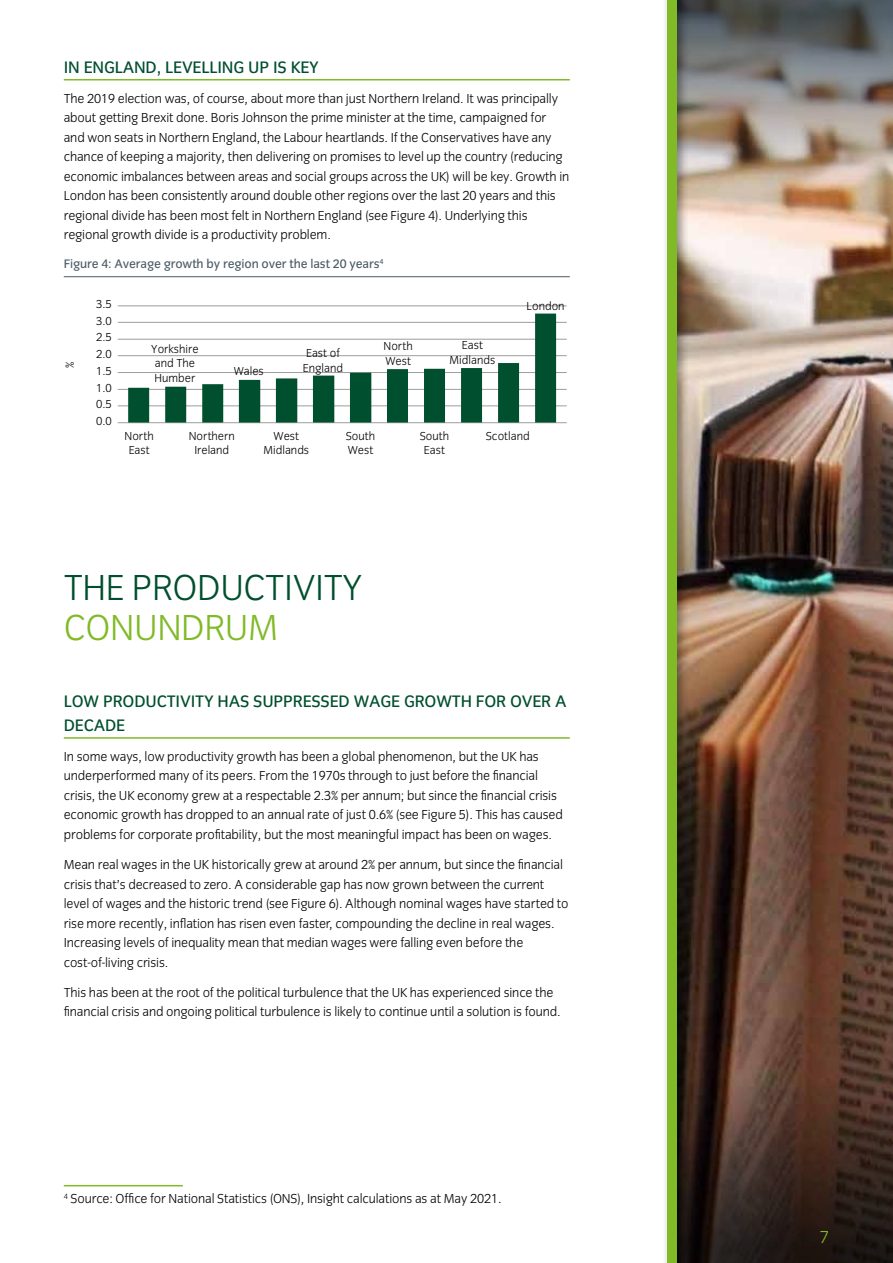
<style>
.page{position:relative;width:893px;height:1263px;background:#fff}
.page>*{position:absolute;margin:0;border:0;box-sizing:border-box;transform-origin:0 0}
.t1{font:37.5px "Congress Sans Light Std";letter-spacing:-.01em;color:#004f2e}
.t2{font:37.5px "Congress Sans Light Std";letter-spacing:-.01em;color:#80ba27}
.t3{font:18px "Congress Sans Light Std";color:#80ba27}
.t4{font:17.25px/24px "Congress Sans Std";letter-spacing:-.01em;color:#004f2e}
.t5{font:13.5px/19.5px "Congress Sans Light Std";letter-spacing:-.01em;color:#000}
.t6{font:12.75px "Congress Sans Std";letter-spacing:-.01em;color:#4b5c67}
.t7{font:12px/14.4px "Congress Sans Light Std";color:#000;text-align:center}
.t8{font:12px "Congress Sans Light Std";color:#010202}
</style>
<div class="page">
<img style="left:689px;top:303px;width:204px;height:657px">
<svg style="left:689px;top:960px;width:204px;height:303px;background:#452f25"></svg>
<img style="left:689px;top:0;width:204px;height:303px">
<div style="left:662px;top:0;width:27px;height:1263px;background:#000;opacity:.45"></div>
<div style="left:668px;top:0;width:9px;height:1263px;background:#80ba27"></div>
<hr style="left:64px;top:79px;width:506px;height:1px;background:#80ba27">
<hr style="left:64px;top:276px;width:506px;height:1px;background:#4b5c67">
<hr style="left:118px;top:306px;width:449px;height:1px;background:#9d9d9c">
<hr style="left:118px;top:322px;width:449px;height:1px;background:#9d9d9c">
<hr style="left:118px;top:339px;width:449px;height:1px;background:#9d9d9c">
<hr style="left:118px;top:355px;width:449px;height:1px;background:#9d9d9c">
<hr style="left:118px;top:372px;width:449px;height:1px;background:#9d9d9c">
<hr style="left:118px;top:389px;width:449px;height:1px;background:#9d9d9c">
<hr style="left:118px;top:406px;width:449px;height:1px;background:#9d9d9c">
<hr style="left:118px;top:422px;width:449px;height:1px;background:#9d9d9c">
<svg style="left:128px;top:314px;width:428px;height:108px"></svg>
<hr style="left:64px;top:1185px;width:119px;height:1px;background:#80ba27">
<hr style="left:64px;top:737px;width:506px;height:2px;background:#80ba27">
<p class="t4" style="left:64px;top:55px;width:257px">IN ENGLAND, LEVELLING UP IS KEY</p>
<p class="t5" style="left:64px;top:89px;width:507px">The 2019 election was, of course, about more than just Northern Ireland. It was principally about getting Brexit done. Boris Johnson the prime minister at the time, campaigned for and won seats in Northern England, the Labour heartlands. If the Conservatives have any chance of keeping a majority, then delivering on promises to level up the country (reducing economic imbalances between areas and social groups across the UK) will be key. Growth in London has been consistently around double other regions over the last 20 years and this regional divide has been most felt in Northern England (see Figure 4). Underlying this regional growth divide is a productivity problem.</p>
<p class="t6" style="left:64px;top:257px;width:321px">Figure 4: Average growth by region over the last 20 years<sup>4</sup></p>
<p class="t7" style="left:63px;top:368px;width:8px;rotate:-90deg">%</p>
<p class="t8" style="left:96px;top:298px;width:17px">3.5</p>
<p class="t8" style="left:96px;top:314px;width:17px">3.0</p>
<p class="t8" style="left:96px;top:331px;width:17px">2.5</p>
<p class="t8" style="left:96px;top:348px;width:17px">2.0</p>
<p class="t8" style="left:96px;top:364px;width:17px">1.5</p>
<p class="t8" style="left:96px;top:381px;width:17px">1.0</p>
<p class="t8" style="left:96px;top:398px;width:17px">0.5</p>
<p class="t8" style="left:96px;top:414px;width:17px">0.0</p>
<p class="t7" style="left:151px;top:342px;width:49px;text-align:left">Yorkshire and The<br>Humber</p>
<p class="t7" style="left:234px;top:364px;width:32px">Wales</p>
<p class="t7" style="left:303px;top:346px;width:42px;text-align:left">East of<br>England</p>
<p class="t7" style="left:384px;top:339px;width:31px;text-align:left">North<br>West</p>
<p class="t7" style="left:450px;top:338px;width:47px">East<br>Midlands</p>
<p class="t7" style="left:527px;top:299px;width:39px">London</p>
<p class="t7" style="left:125px;top:429px;width:31px">North<br>East</p>
<p class="t7" style="left:189px;top:429px;width:47px">Northern<br>Ireland</p>
<p class="t7" style="left:263px;top:429px;width:47px">West<br>Midlands</p>
<p class="t7" style="left:346px;top:429px;width:31px;text-align:left">South<br>West</p>
<p class="t7" style="left:420px;top:429px;width:31px">South<br>East</p>
<p class="t7" style="left:486px;top:429px;width:45px">Scotland</p>
<h1 class="t1" style="left:64px;top:567px;width:300px">THE PRODUCTIVITY</h1>
<h1 class="t2" style="left:64px;top:607px;width:216px">CONUNDRUM</h1>
<p class="t4" style="left:64px;top:689px;width:504px">LOW PRODUCTIVITY HAS SUPPRESSED WAGE GROWTH FOR OVER A<br>DECADE</p>
<p class="t5" style="left:64px;top:747px;width:500px">In some ways, low productivity growth has been a global phenomenon, but the UK has underperformed many of its peers. From the 1970s through to just before the financial crisis, the UK economy grew at a respectable 2.3% per annum; but since the financial crisis economic growth has dropped to an annual rate of just 0.6% (see Figure 5). This has caused problems for corporate profitability, but the most meaningful impact has been on wages.</p>
<p class="t5" style="left:64px;top:855px;width:506px">Mean real wages in the UK historically grew at around 2% per annum, but since the financial crisis that’s decreased to zero. A considerable gap has now grown between the current level of wages and the historic trend (see Figure 6). Although nominal wages have started to rise more recently, inflation has risen even faster, compounding the decline in real wages.<br>Increasing levels of inequality mean that median wages were falling even before the cost-of-living crisis.</p>
<p class="t5" style="left:64px;top:983px;width:498px">This has been at the root of the political turbulence that the UK has experienced since the financial crisis and ongoing political turbulence is likely to continue until a solution is found.</p>
<p class="t5" style="left:64px;top:1189px;width:439px"><sup>4</sup> Source: Office for National Statistics (ONS), Insight calculations as at May 2021.</p>
<h2 class="t3" style="left:820px;top:1227px;width:11px">7</h2>
</div>
